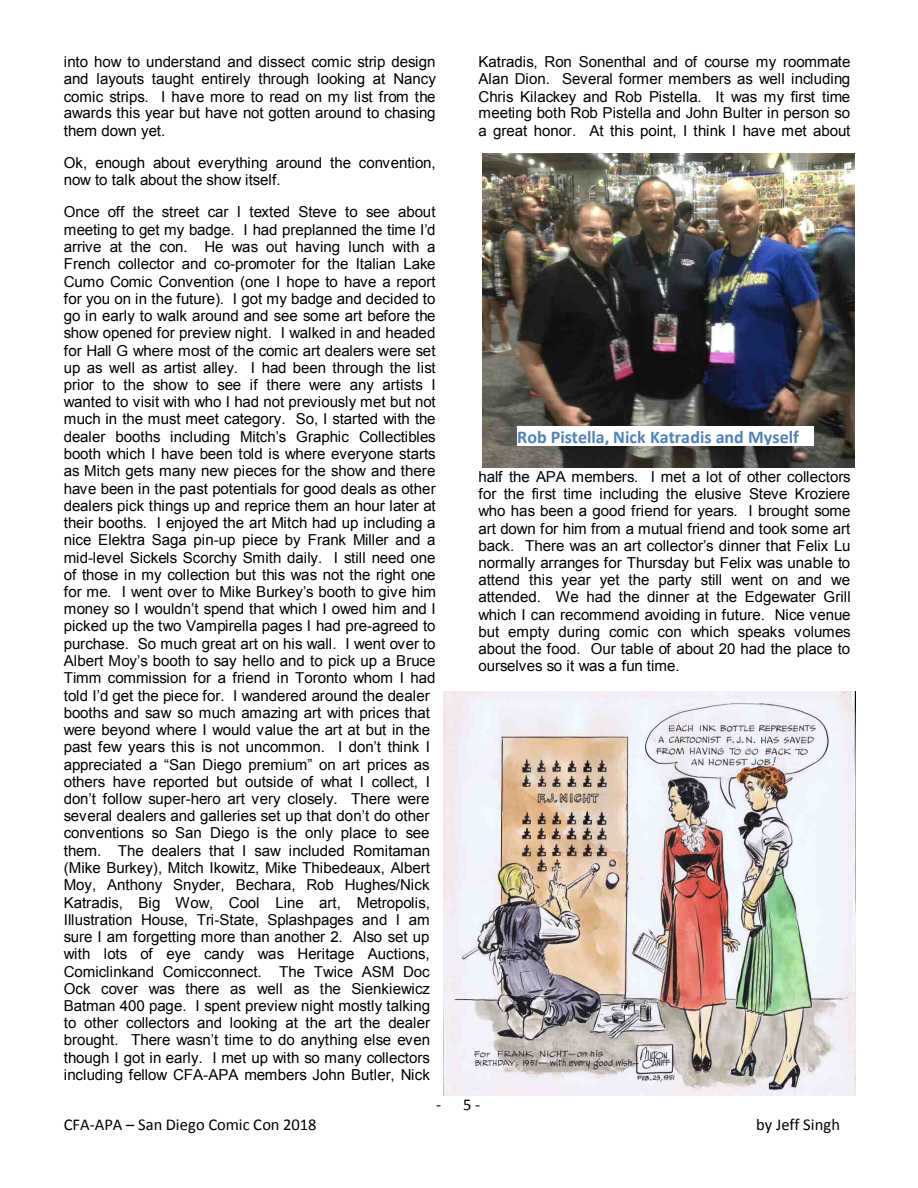
<style>
.page{position:relative;width:918px;height:1188px;background:#fff}
.page>*{position:absolute;margin:0;border:0;box-sizing:border-box;transform-origin:0 0}
.t1{font:700 18px "Calibri";color:#4f81bd}
.t2{font:16.5px "Calibri";color:#000}
.t3{font:15.15px/17.2px "Arial";letter-spacing:-.005em;color:#000;text-align:justify}
</style>
<div class="page">
<img style="left:482px;top:153px;width:372px;height:314px">
<div style="left:517px;top:426px;width:297px;height:19px;background:#fff"></div>
<img style="left:444px;top:692px;width:412px;height:403px">
<p class="t3" style="left:64px;top:53px;width:374px">into how to understand and dissect comic strip design and layouts taught entirely through looking at Nancy comic strips. I have more to read on my list from the awards this year but have not gotten around to chasing them down yet.</p>
<p class="t3" style="left:64px;top:154px;width:374px">Ok, enough about everything around the convention, now to talk about the show itself.</p>
<p class="t3" style="left:64px;top:204px;width:374px;text-align:left">Once off the street car I texted Steve to see about meeting to get my badge. I had preplanned the time I’d arrive at the con. He was out having lunch with a French collector and co-promoter for the Italian Lake Cumo Comic Convention (one I hope to have a report for you on in the future). I got my badge and decided to go in early to walk around and see some art before the show opened for preview night. I walked in and headed for Hall G where most of the comic art dealers were set up as well as artist alley. I had been through the list prior to the show to see if there were any artists I wanted to visit with who I had not previously met but not much in the must meet category. So, I started with the dealer booths including Mitch’s Graphic Collectibles booth which I have been told is where everyone starts as Mitch gets many new pieces for the show and there have been in the past potentials for good deals as other dealers pick things up and reprice them an hour later at their booths. I enjoyed the art Mitch had up including a nice Elektra Saga pin-up piece by Frank Miller and a mid-level Sickels Scorchy Smith daily. I still need one of those in my collection but this was not the right one for me. I went over to Mike Burkey’s booth to give him money so I wouldn’t spend that which I owed him and I picked up the two Vampirella pages I had pre-agreed to purchase. So much great art on his wall. I went over to Albert Moy’s booth to say hello and to pick up a Bruce Timm commission for a friend in Toronto whom I had told I’d get the piece for. I wandered around the dealer booths and saw so much amazing art with prices that were beyond where I would value the art at but in the past few years this is not uncommon. I don’t think I appreciated a “San Diego premium” on art prices as others have reported but outside of what I collect, I don’t follow super-hero art very closely. There were several dealers and galleries set up that don’t do other conventions so San Diego is the only place to see them. The dealers that I saw included Romitaman (Mike Burkey), Mitch Ikowitz, Mike Thibedeaux, Albert Moy, Anthony Snyder, Bechara, Rob Hughes/Nick Katradis, Big Wow, Cool Line art, Metropolis, Illustration House, Tri-State, Splashpages and I am sure I am forgetting more than another 2. Also set up with lots of eye candy was Heritage Auctions, Comiclinkand Comicconnect. The Twice ASM Doc Ock cover was there as well as the Sienkiewicz Batman 400 page. I spent preview night mostly talking to other collectors and looking at the art the dealer brought. There wasn’t time to do anything else even though I got in early. I met up with so many collectors including fellow CFA-APA members John Butler, Nick</p>
<p class="t3" style="left:478px;top:53px;width:374px">Katradis, Ron Sonenthal and of course my roommate Alan Dion. Several former members as well including Chris Kilackey and Rob Pistella. It was my first time meeting both Rob Pistella and John Bulter in person so a great honor. At this point, I think I have met about</p>
<p class="t1" style="left:517px;top:429px;width:283px">Rob Pistella, Nick Katradis and Myself</p>
<p class="t3" style="left:478px;top:468px;width:374px">half the APA members. I met a lot of other collectors for the first time including the elusive Steve Kroziere who has been a good friend for years. I brought some art down for him from a mutual friend and took some art back. There was an art collector’s dinner that Felix Lu normally arranges for Thursday but Felix was unable to attend this year yet the party still went on and we attended. We had the dinner at the Edgewater Grill which I can recommend avoiding in future. Nice venue but empty during comic con which speaks volumes about the food. Our table of about 20 had the place to ourselves so it was a fun time.</p>
<p class="t2" style="left:436px;top:1098px;width:45px">- 5 -</p>
<p class="t2" style="left:64px;top:1118px;width:254px">CFA-APA – San Diego Comic Con 2018</p>
<p class="t2" style="left:756px;top:1118px;width:85px">by Jeff Singh</p>
</div>
